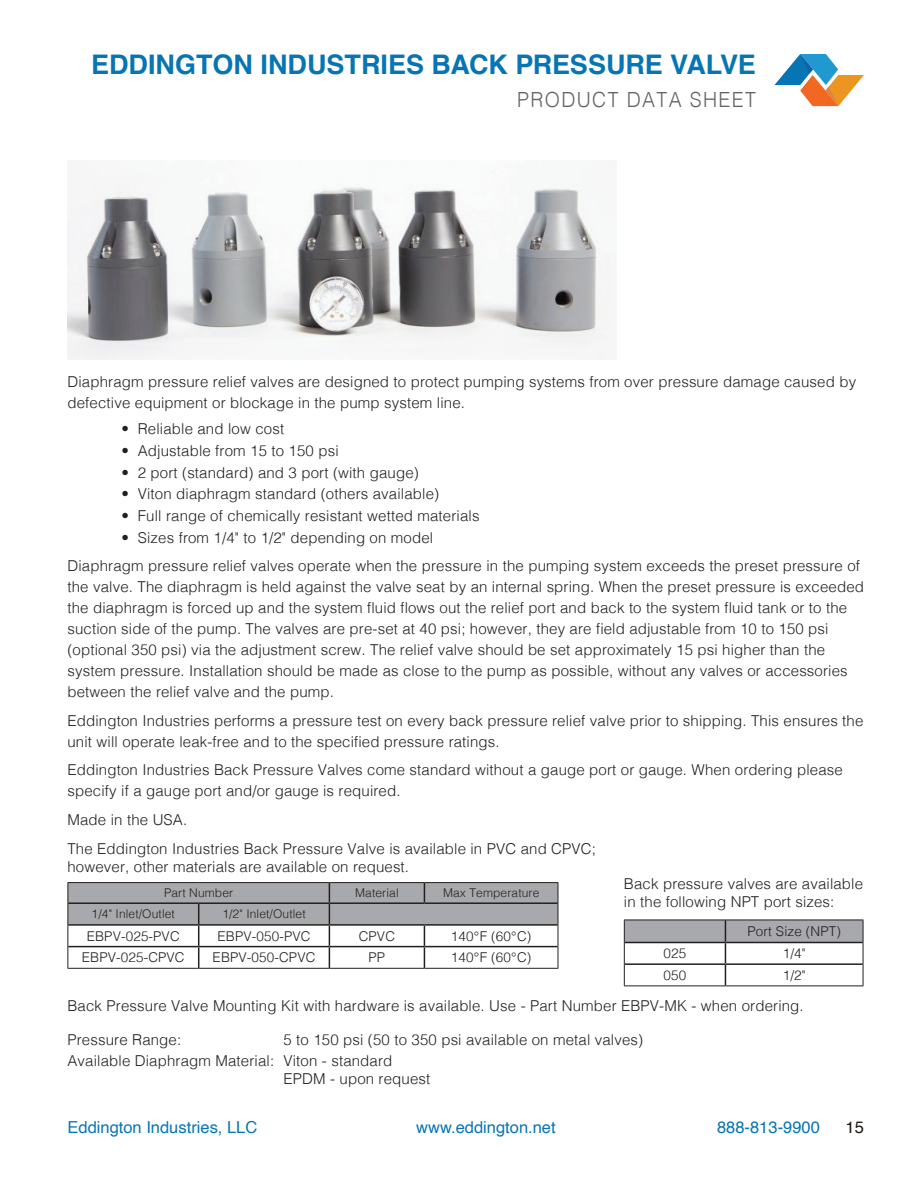
<style>
.page{position:relative;width:918px;height:1188px;background:#fff}
.page>*{position:absolute;margin:0;border:0;box-sizing:border-box;transform-origin:0 0}
.t1{font:700 27px "Helvetica";color:#0775b3}
.t2{font:300 20.85px "Helvetica";letter-spacing:.07em;color:#636366;scale:.93 1}
.t3{font:16.5px "Helvetica";color:#0775b3}
.t4{font:16.5px "Helvetica";color:#1b1513}
.t5{font:300 15px/21px "Helvetica";letter-spacing:.01em;color:#231f20}
.t6{font:300 13.5px "Helvetica";letter-spacing:.01em;color:#231f20}
.t7{font:300 12px "Helvetica";letter-spacing:.01em;color:#231f20}
</style>
<div class="page">
<svg style="left:774px;top:54px;width:90px;height:52px"></svg>
<img style="left:68px;top:184px;width:543px;height:175px">
<hr style="left:624px;top:986px;width:101px;height:1px;background:#231f20">
<hr style="left:725px;top:986px;width:138px;height:1px;background:#231f20">
<svg style="left:624px;top:920px;width:240px;height:66px"></svg>
<hr style="left:68px;top:882px;width:131px;height:1px;background:#231f20">
<hr style="left:199px;top:882px;width:130px;height:1px;background:#231f20">
<hr style="left:329px;top:882px;width:95px;height:1px;background:#231f20">
<hr style="left:424px;top:882px;width:134px;height:1px;background:#231f20">
<hr style="left:68px;top:968px;width:131px;height:1px;background:#231f20">
<hr style="left:199px;top:968px;width:130px;height:1px;background:#231f20">
<hr style="left:329px;top:968px;width:95px;height:1px;background:#231f20">
<hr style="left:424px;top:968px;width:134px;height:1px;background:#231f20">
<svg style="left:68px;top:883px;width:491px;height:85px"></svg>
<h1 class="t1" style="left:91px;top:43px;width:666px">EDDINGTON INDUSTRIES BACK PRESSURE VALVE</h1>
<h2 class="t2" style="left:517px;top:81px;width:258px">PRODUCT DATA SHEET</h2>
<p class="t5" style="left:68px;top:370px;width:790px">Diaphragm pressure relief valves are designed to protect pumping systems from over pressure damage caused by defective equipment or blockage in the pump system line.</p>
<p class="t5" style="left:122px;top:417px;width:164px">• Reliable and low cost</p>
<p class="t5" style="left:122px;top:439px;width:219px">• Adjustable from 15 to 150 psi</p>
<p class="t5" style="left:122px;top:461px;width:299px">• 2 port (standard) and 3 port (with gauge)</p>
<p class="t5" style="left:122px;top:483px;width:319px">• Viton diaphragm standard (others available)</p>
<p class="t5" style="left:122px;top:504px;width:360px">• Full range of chemically resistant wetted materials</p>
<p class="t5" style="left:68px;top:522px;width:794px;line-height:28.5px;text-indent:54px">• Sizes from 1/4" to 1/2" depending on model<br>Diaphragm pressure relief valves operate when the pressure in the pumping system exceeds the preset pressure of</p>
<p class="t5" style="left:68px;top:576px;width:798px">the valve. The diaphragm is held against the valve seat by an internal spring. When the preset pressure is exceeded the diaphragm is forced up and the system fluid flows out the relief port and back to the system fluid tank or to the suction side of the pump. The valves are pre-set at 40 psi; however, they are field adjustable from 10 to 150 psi (optional 350 psi) via the adjustment screw. The relief valve should be set approximately 15 psi higher than the system pressure. Installation should be made as close to the pump as possible, without any valves or accessories between the relief valve and the pump.</p>
<p class="t5" style="left:68px;top:709px;width:797px">Eddington Industries performs a pressure test on every back pressure relief valve prior to shipping. This ensures the unit will operate leak-free and to the specified pressure ratings.</p>
<p class="t5" style="left:68px;top:759px;width:777px">Eddington Industries Back Pressure Valves come standard without a gauge port or gauge. When ordering please specify if a gauge port and/or gauge is required.</p>
<p class="t5" style="left:68px;top:808px;width:121px">Made in the USA.</p>
<p class="t5" style="left:68px;top:838px;width:530px;line-height:18px">The Eddington Industries Back Pressure Valve is available in PVC and CPVC; however, other materials are available on request.</p>
<p class="t7" style="left:164px;top:883px;width:71px">Part Number</p>
<p class="t7" style="left:355px;top:883px;width:45px">Material</p>
<p class="t7" style="left:443px;top:883px;width:98px">Max Temperature</p>
<p class="t7" style="left:92px;top:903px;width:85px">1/4" Inlet/Outlet</p>
<p class="t7" style="left:222px;top:903px;width:85px">1/2" Inlet/Outlet</p>
<p class="t6" style="left:87px;top:924px;width:94px">EBPV-025-PVC</p>
<p class="t6" style="left:218px;top:924px;width:94px">EBPV-050-PVC</p>
<p class="t6" style="left:359px;top:924px;width:38px">CPVC</p>
<p class="t6" style="left:451px;top:924px;width:82px">140° F (60° C)</p>
<p class="t6" style="left:82px;top:946px;width:104px">EBPV-025-CPVC</p>
<p class="t6" style="left:213px;top:946px;width:104px">EBPV-050-CPVC</p>
<p class="t6" style="left:369px;top:946px;width:18px">PP</p>
<p class="t6" style="left:451px;top:946px;width:82px">140° F (60° C)</p>
<p class="t5" style="left:624px;top:874px;width:241px;line-height:18px">Back pressure valves are available in the following NPT port sizes:</p>
<p class="t6" style="left:748px;top:919px;width:95px">Port Size (NPT)</p>
<p class="t6" style="left:663px;top:942px;width:24px">025</p>
<p class="t6" style="left:783px;top:942px;width:24px">1/4"</p>
<p class="t6" style="left:663px;top:964px;width:24px">050</p>
<p class="t6" style="left:783px;top:964px;width:24px">1/2"</p>
<p class="t5" style="left:68px;top:994px;width:738px">Back Pressure Valve Mounting Kit with hardware is available. Use - Part Number EBPV-MK - when ordering.</p>
<p class="t5" style="left:68px;top:1028px;width:577px;text-indent:216px">5 to 150 psi (50 to 350 psi available on metal valves)<br>Available Diaphragm Material: Viton - standard</p>
<p class="t5" style="left:284px;top:1067px;width:148px">EPDM - upon request</p>
<p class="t5" style="left:68px;top:1028px;width:115px">Pressure Range:</p>
<p class="t3" style="left:68px;top:1114px;width:191px">Eddington Industries, LLC</p>
<p class="t3" style="left:416px;top:1114px;width:141px">www.eddington.net</p>
<p class="t3" style="left:717px;top:1114px;width:104px">888-813-9900</p>
<p class="t4" style="left:846px;top:1114px;width:20px">15</p>
</div>
